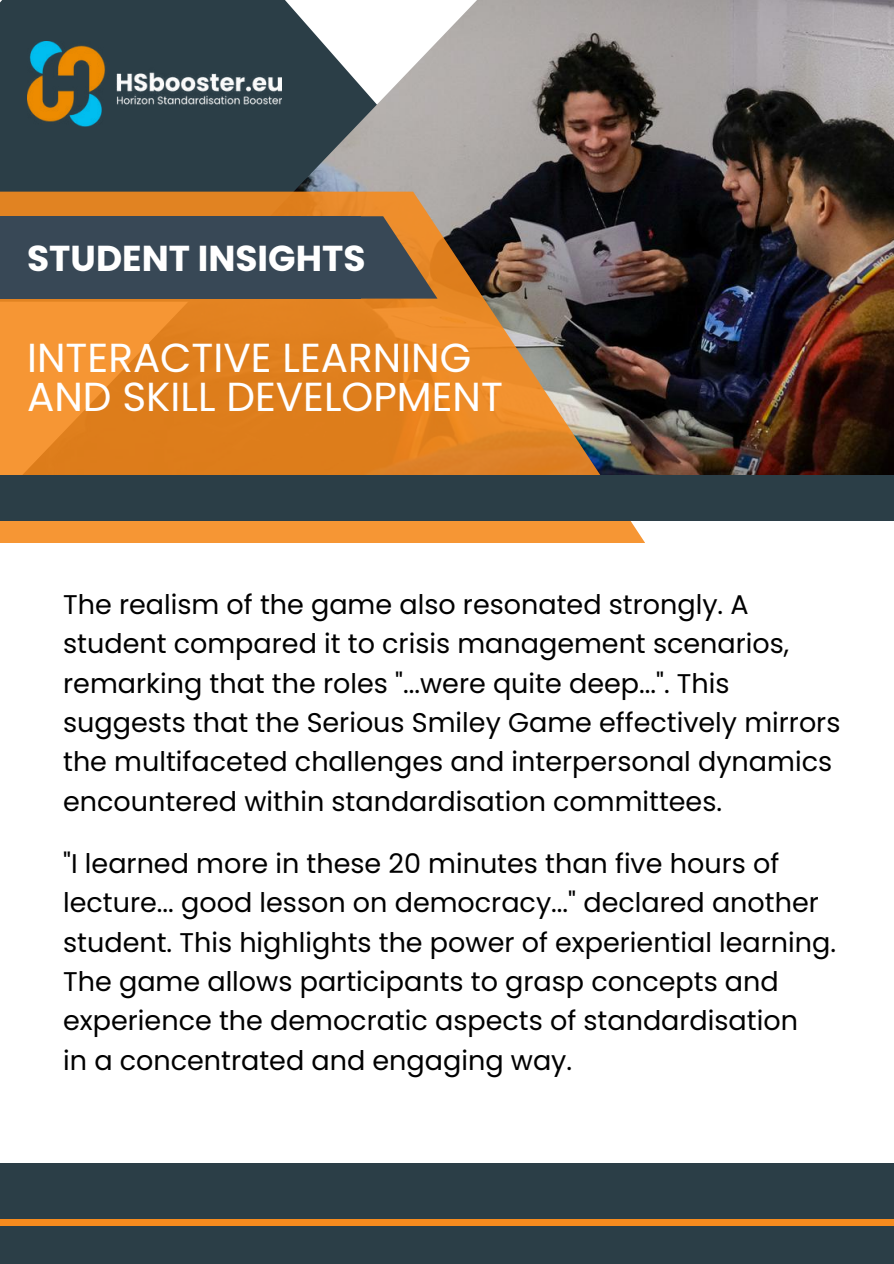
<style>
.page{position:relative;width:894px;height:1264px;background:#fff}
.page>*{position:absolute;margin:0;border:0;box-sizing:border-box;transform-origin:0 0}
.t1{font:40.5px/39.3px "Poppins";color:#fff}
.t2{font:700 36px "Poppins";color:#fff}
.t3{font:27px/39.3px "Poppins";color:#000}
</style>
<div class="page">
<img style="left:0;top:0;width:893px;height:475px">
<svg style="left:0;top:192px;width:644px;height:351px;background:#c47a30"></svg>
<svg style="left:361px;top:216px;width:76px;height:82px;background:#765f47"></svg>
<div style="left:0;top:475px;width:893px;height:46px;background:#2b3e47"></div>
<div style="left:0;top:1162px;width:893px;height:101px;background:#2b3e47"></div>
<div style="left:0;top:1218px;width:893px;height:7px;background:#f68b1e"></div>
<img style="left:27px;top:42px;width:254px;height:84px">
<div style="left:0;top:216px;width:361px;height:82px;background:#384856"></div>
<h2 class="t2" style="left:27px;top:233px;width:340px">STUDENT INSIGHTS</h2>
<h1 class="t1" style="left:27px;top:338px;width:477px">INTERACTIVE LEARNING<br>AND SKILL DEVELOPMENT</h1>
<p class="t3" style="left:63px;top:584px;width:778px">The realism of the game also resonated strongly. A student compared it to crisis management scenarios, remarking that the roles "...were quite deep...". This suggests that the Serious Smiley Game effectively mirrors the multifaceted challenges and interpersonal dynamics encountered within standardisation committees.</p>
<p class="t3" style="left:63px;top:843px;width:774px">"I learned more in these 20 minutes than five hours of lecture... good lesson on democracy..." declared another student. This highlights the power of experiential learning.<br>The game allows participants to grasp concepts and experience the democratic aspects of standardisation<br>in a concentrated and engaging way.</p>
</div>
